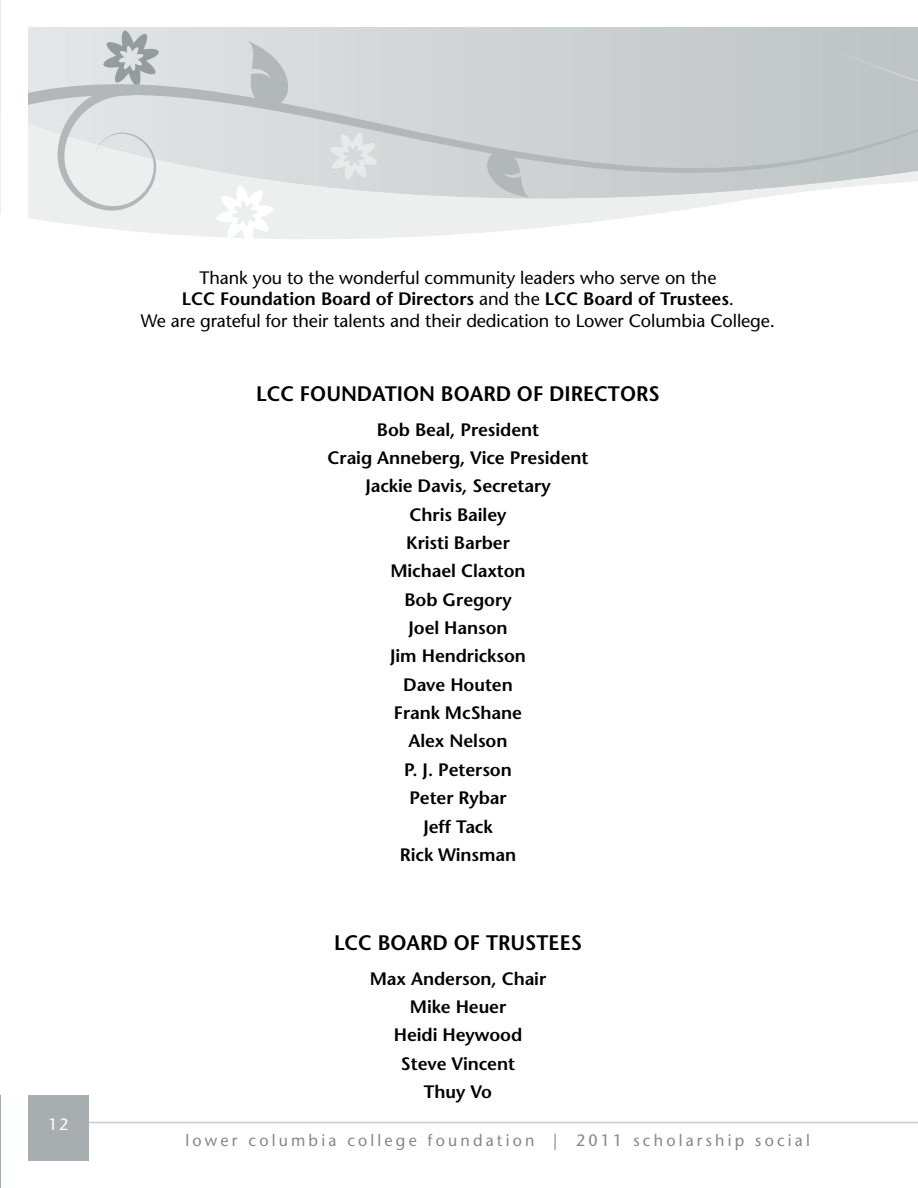
<style>
.page{position:relative;width:918px;height:1188px;background:#fff}
.page>*{position:absolute;margin:0;border:0;box-sizing:border-box;transform-origin:0 0}
.t1{font:600 21px "Stone Sans LT";color:#000}
.t2{font:600 18px/28.3px "Stone Sans LT";letter-spacing:-.005em;color:#000;text-align:center}
.t3{font:18px/21.6px "Stone Sans LT";letter-spacing:-.005em;color:#000;text-align:center}
.t4{font:16.5px "Stone Sans LT";letter-spacing:.2em;color:#818888}
.t5{font:16.5px "Stone Sans LT";color:#fff}
.s1{font-weight:600}
</style>
<div class="page">
<svg style="left:0;top:198px;width:755px;height:41px;fill:#edefef"></svg>
<svg style="left:0;top:0;width:828px;height:198px;background:#d9dddd"></svg>
<svg style="left:215px;top:184px;width:59px;height:55px"></svg>
<svg style="left:329px;top:175px;width:49px;height:6px"></svg>
<svg style="left:55px;top:175px;width:105px;height:37px;background:#e4e7e7"></svg>
<svg style="left:487px;top:175px;width:44px;height:23px"></svg>
<svg style="left:28px;top:27px;width:890px;height:148px;background:#cfd3d3"></svg>
<svg style="left:828px;top:34px;width:90px;height:155px;background:#c3c7c9"></svg>
<hr style="left:56px;top:1122px;width:862px;height:1px;background:#c6cbcc">
<div style="left:0;top:1096px;width:89px;height:92px;background:#a8aeaf"></div>
<div style="left:2px;top:0;width:916px;height:27px;background:#fff"></div>
<div style="left:2px;top:1161px;width:916px;height:27px;background:#fff"></div>
<div style="left:2px;top:0;width:26px;height:1188px;background:#fff"></div>
<p class="t5" style="left:48px;top:1115px;width:21px">12</p>
<p class="t3" style="left:141px;top:266px;width:636px">Thank you to the wonderful community leaders who serve on the<br><span class="s1">LCC Foundation Board of Directors</span> and the <span class="s1">LCC Board of Trustees</span>.<br>We are grateful for their talents and their dedication to Lower Columbia College.</p>
<p class="t1" style="left:256px;top:381px;width:405px">LCC FOUNDATION BOARD OF DIRECTORS</p>
<p class="t2" style="left:328px;top:415px;width:262px">Bob Beal, President<br>Craig Anneberg, Vice President<br>Jackie Davis, Secretary<br>Chris Bailey<br>Kristi Barber<br>Michael Claxton<br>Bob Gregory<br>Joel Hanson<br>Jim Hendrickson<br>Dave Houten<br>Frank McShane<br>Alex Nelson<br>P. J. Peterson<br>Peter Rybar<br>Jeff Tack<br>Rick Winsman</p>
<p class="t1" style="left:334px;top:930px;width:250px">LCC BOARD OF TRUSTEES</p>
<p class="t2" style="left:370px;top:964px;width:178px">Max Anderson, Chair<br>Mike Heuer<br>Heidi Heywood<br>Steve Vincent<br>Thuy Vo</p>
<p class="t4" style="left:186px;top:1131px;width:626px">lower columbia college foundation | 2011 scholarship social</p>
</div>
